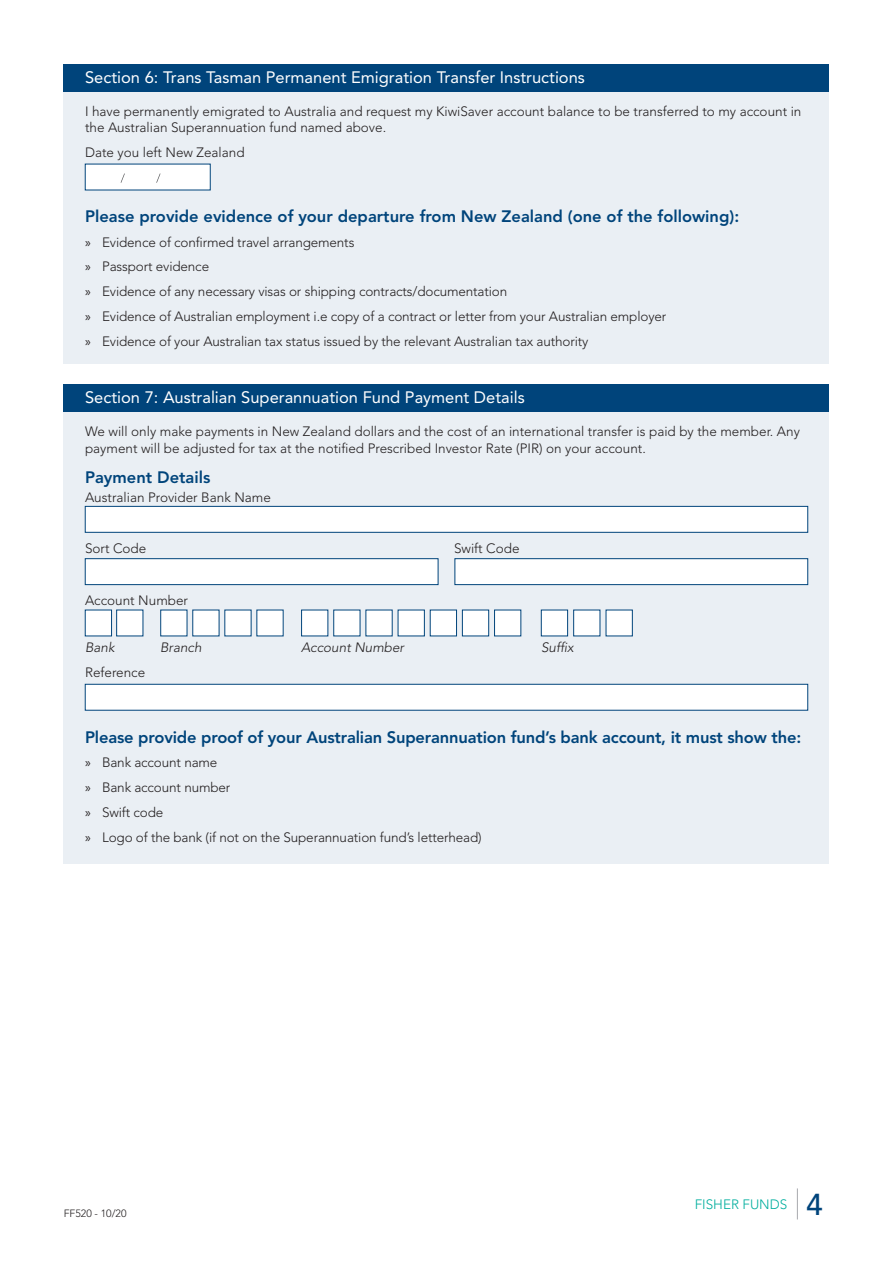
<style>
.page{position:relative;width:893px;height:1263px;background:#fff}
.page>*{position:absolute;margin:0;border:0;box-sizing:border-box;transform-origin:0 0}
.t1{font:500 30px "Avenir";color:#00447b}
.Secondary_Sub_Headin{font:800 16.5px "Avenir";letter-spacing:-.01em;color:#00447b}
.Section_Heading{font:16.5px "Avenir";color:#fff}
.Body_Text{font:300 13.5px/16.2px "Avenir";letter-spacing:-.01em;color:#231f20}
.Field_Text{font:300 13.5px "Avenir";color:#231f20}
.Field_Text-2{font:italic 300 13.5px "Avenir";color:#231f20}
.t2{font:300 13.5px "Avenir";color:#00ae9e}
.t3{font:300 10.5px "Avenir";color:#231f20}
.s1{font-family:"Myriad Pro";font-weight:400}
</style>
<div class="page">
<hr style="left:797px;top:1188px;width:1px;height:31px;background:#a8a9ad">
<div style="left:64px;top:64px;width:765px;height:300px;background:#eaeff4"></div>
<div style="left:64px;top:384px;width:765px;height:479px;background:#eaeff4"></div>
<div style="left:64px;top:64px;width:765px;height:27px;background:#00447b"></div>
<div style="left:64px;top:384px;width:765px;height:27px;background:#00447b"></div>
<svg style="left:85px;top:164px;width:126px;height:26px;background:#f0f4f7"></svg>
<svg style="left:85px;top:506px;width:723px;height:27px;background:#ecf1f5"></svg>
<svg style="left:85px;top:610px;width:58px;height:26px;background:#e5ecf1"></svg>
<svg style="left:160px;top:610px;width:124px;height:26px;background:#e3eaf0"></svg>
<svg style="left:301px;top:610px;width:220px;height:26px;background:#e3eaf0"></svg>
<svg style="left:541px;top:610px;width:59px;height:26px;background:#e5ecf1"></svg>
<svg style="left:606px;top:610px;width:27px;height:26px"></svg>
<svg style="left:85px;top:558px;width:353px;height:27px;background:#ecf1f5"></svg>
<svg style="left:454px;top:558px;width:354px;height:27px;background:#ecf1f5"></svg>
<svg style="left:85px;top:684px;width:723px;height:27px;background:#edf2f5"></svg>
<p class="Section_Heading" style="left:85px;top:68px;width:501px">Section 6: Trans Tasman Permanent Emigration Transfer Instructions</p>
<p class="Body_Text" style="left:85px;top:103px;width:718px">I have permanently emigrated to Australia and request my KiwiSaver account balance to be transferred to my account in the Australian Superannuation fund named above.</p>
<p class="Body_Text" style="left:85px;top:144px;width:161px">Date you left New Zealand</p>
<p class="Secondary_Sub_Headin" style="left:85px;top:207px;width:656px">Please provide evidence of your departure from New Zealand (one of the following):</p>
<p class="Body_Text" style="left:85px;top:234px;width:271px"><span class="s1">»</span> Evidence of confirmed travel arrangements</p>
<p class="Body_Text" style="left:85px;top:259px;width:126px"><span class="s1">»</span> Passport evidence</p>
<p class="Body_Text" style="left:85px;top:283px;width:424px"><span class="s1">»</span> Evidence of any necessary visas or shipping contracts/documentation</p>
<p class="Body_Text" style="left:85px;top:308px;width:583px"><span class="s1">»</span> Evidence of Australian employment i.e copy of a contract or letter from your Australian employer</p>
<p class="Body_Text" style="left:85px;top:333px;width:505px"><span class="s1">»</span> Evidence of your Australian tax status issued by the relevant Australian tax authority</p>
<p class="Section_Heading" style="left:85px;top:388px;width:441px">Section 7: Australian Superannuation Fund Payment Details</p>
<p class="Body_Text" style="left:85px;top:424px;width:716px">We will only make payments in New Zealand dollars and the cost of an international transfer is paid by the member. Any payment will be adjusted for tax at the notified Prescribed Investor Rate (PIR) on your account.</p>
<p class="Secondary_Sub_Headin" style="left:85px;top:468px;width:127px">Payment Details</p>
<p class="Field_Text" style="left:85px;top:489px;width:187px">Australian Provider Bank Name</p>
<p class="Field_Text" style="left:85px;top:541px;width:63px">Sort Code</p>
<p class="Field_Text" style="left:454px;top:541px;width:67px">Swift Code</p>
<p class="Field_Text" style="left:85px;top:592px;width:105px">Account Number</p>
<p class="Field_Text-2" style="left:85px;top:639px;width:31px">Bank</p>
<p class="Field_Text-2" style="left:160px;top:639px;width:43px">Branch</p>
<p class="Field_Text-2" style="left:301px;top:639px;width:105px">Account Number</p>
<p class="Field_Text-2" style="left:541px;top:639px;width:34px">Suffix</p>
<p class="Field_Text" style="left:85px;top:664px;width:62px">Reference</p>
<p class="Secondary_Sub_Headin" style="left:85px;top:727px;width:718px">Please provide proof of your Australian Superannuation fund’s bank account, it must show the:</p>
<p class="Body_Text" style="left:85px;top:755px;width:134px"><span class="s1">»</span> Bank account name</p>
<p class="Body_Text" style="left:85px;top:779px;width:147px"><span class="s1">»</span> Bank account number</p>
<p class="Body_Text" style="left:85px;top:804px;width:80px"><span class="s1">»</span> Swift code</p>
<p class="Body_Text" style="left:85px;top:829px;width:398px"><span class="s1">»</span> Logo of the bank (if not on the Superannuation fund’s letterhead)</p>
<p class="t3" style="left:64px;top:1207px;width:64px">FF520 - 10/20</p>
<p class="t2" style="left:695px;top:1196px;width:94px">FISHER FUNDS</p>
<h1 class="t1" style="left:806px;top:1187px;width:18px">4</h1>
</div>
